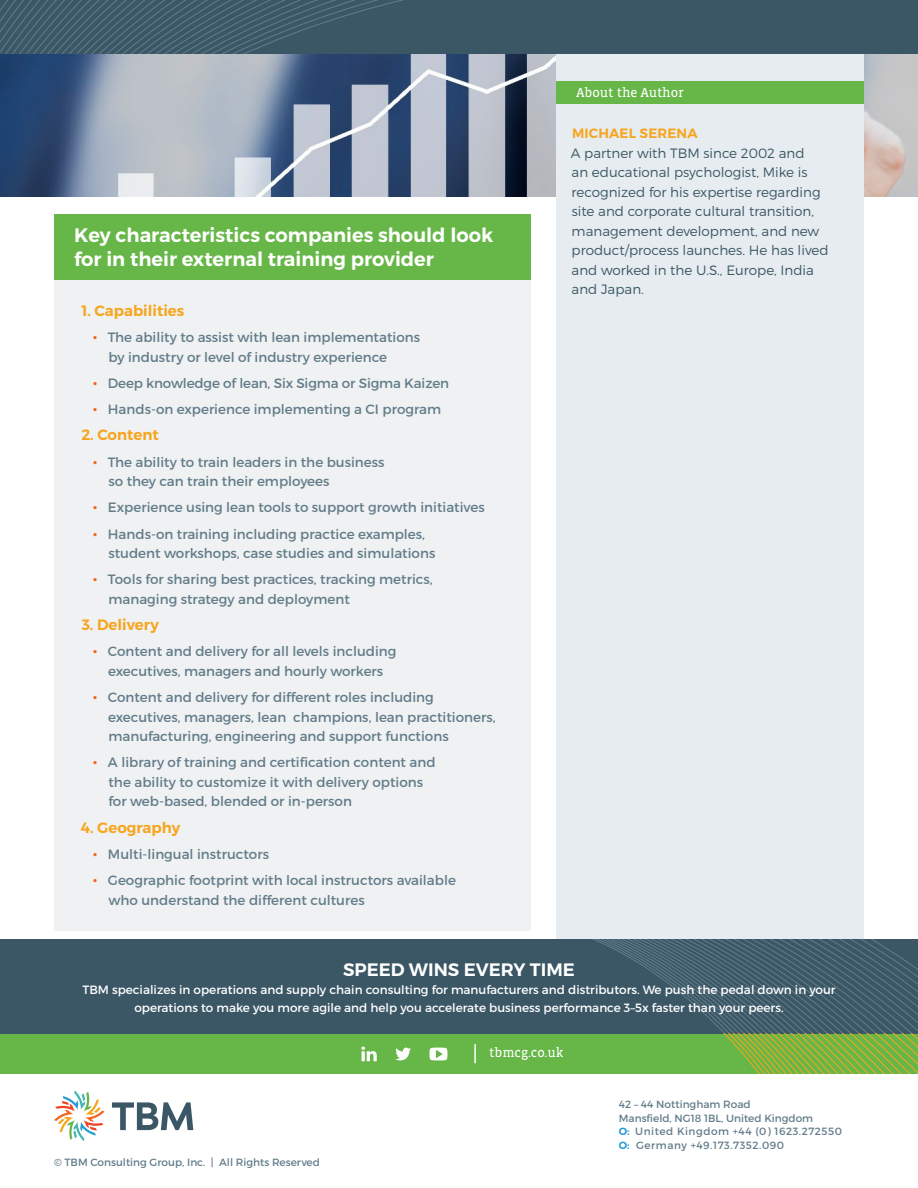
<style>
.page{position:relative;width:918px;height:1188px;background:#fff}
.page>*{position:absolute;margin:0;border:0;box-sizing:border-box;transform-origin:0 0}
.t1{font:600 19.5px/24px "Montserrat";color:#fff}
.t2{font:600 18px "Montserrat";color:#fff}
.t3{font:600 15px "Montserrat";color:#f7a51e}
.t4{font:13.5px/19.5px "Montserrat";color:#627c8a}
.t5{font:300 13.5px/19.5px "Montserrat";color:#3b5765}
.t6{font:13.5px "Vista Slab OT";color:#fff}
.t7{font:600 13.5px "Montserrat";letter-spacing:.01em;color:#f7a51e}
.t8{font:12px/18px "Montserrat";color:#fff;text-align:center}
.t9{font:10.5px/13.5px "Montserrat";color:#627c8a}
.s1{font-size:16.5px;color:#f26523}
.s2{font-weight:600;color:#269cd3}
</style>
<div class="page">
<div style="left:54px;top:273px;width:476px;height:658px;background:#eff1f2"></div>
<div style="left:54px;top:214px;width:476px;height:66px;background:#67b748"></div>
<div style="left:0;top:0;width:918px;height:54px;background:#3b5765"></div>
<svg style="left:0;top:0;width:404px;height:54px"></svg>
<img style="left:0;top:54px;width:918px;height:143px">
<div style="left:556px;top:54px;width:308px;height:946px;background:#e6ecef"></div>
<div style="left:556px;top:81px;width:308px;height:23px;background:#67b748"></div>
<div style="left:0;top:939px;width:918px;height:95px;background:#3b5765"></div>
<svg style="left:592px;top:939px;width:326px;height:95px"></svg>
<svg style="left:112px;top:1102px;width:81px;height:28px"></svg>
<svg style="left:54px;top:1091px;width:51px;height:50px"></svg>
<div style="left:0;top:1034px;width:918px;height:39px;background:#67b748"></div>
<svg style="left:361px;top:1034px;width:557px;height:39px"></svg>
<h1 class="t1" style="left:74px;top:223px;width:421px">Key characteristics companies should look for in their external training provider</h1>
<p class="t3" style="left:81px;top:301px;width:105px">1. Capabilities</p>
<p class="t4" style="left:109px;top:327px;width:313px;text-indent:-16px"><span class="s1">•</span> The ability to assist with lean implementations by industry or level of industry experience</p>
<p class="t4" style="left:93px;top:373px;width:358px"><span class="s1">•</span> Deep knowledge of lean, Six Sigma or Sigma Kaizen</p>
<p class="t4" style="left:93px;top:399px;width:350px"><span class="s1">•</span> Hands-on experience implementing a CI program</p>
<p class="t3" style="left:81px;top:426px;width:79px">2. Content</p>
<p class="t4" style="left:108px;top:452px;width:278px;text-indent:-16px"><span class="s1">•</span> The ability to train leaders in the business so they can train their employees</p>
<p class="t4" style="left:93px;top:498px;width:393px"><span class="s1">•</span> Experience using lean tools to support growth initiatives</p>
<p class="t4" style="left:108px;top:524px;width:328px;text-indent:-16px"><span class="s1">•</span> Hands-on training including practice examples, student workshops, case studies and simulations</p>
<p class="t4" style="left:108px;top:570px;width:326px;text-indent:-16px"><span class="s1">•</span> Tools for sharing best practices, tracking metrics, managing strategy and deployment</p>
<p class="t3" style="left:82px;top:615px;width:79px">3. Delivery</p>
<p class="t4" style="left:93px;top:642px;width:305px;text-align:center"><span class="s1">•</span> Content and delivery for all levels including executives, managers and hourly workers</p>
<p class="t4" style="left:108px;top:687px;width:389px;text-indent:-15px"><span class="s1">•</span> Content and delivery for different roles including executives, managers, lean champions, lean practitioners, manufacturing, engineering and support functions</p>
<p class="t4" style="left:108px;top:753px;width:329px;text-indent:-16px"><span class="s1">•</span> A library of training and certification content and the ability to customize it with delivery options for web-based, blended or in-person</p>
<p class="t3" style="left:81px;top:818px;width:101px">4. Geography</p>
<p class="t4" style="left:93px;top:844px;width:178px"><span class="s1">•</span> Multi-lingual instructors</p>
<p class="t4" style="left:108px;top:870px;width:349px;text-indent:-16px"><span class="s1">•</span> Geographic footprint with local instructors available who understand the different cultures</p>
<p class="t6" style="left:576px;top:85px;width:109px">About the Author</p>
<p class="t7" style="left:572px;top:125px;width:127px">MICHAEL SERENA</p>
<p class="t5" style="left:571px;top:143px;width:259px">A partner with TBM since 2002 and<br>an educational psychologist, Mike is recognized for his expertise regarding site and corporate cultural transition, management development, and new product/process launches. He has lived and worked in the U.S., Europe, India and Japan.</p>
<h2 class="t2" style="left:343px;top:958px;width:233px">SPEED WINS EVERY TIME</h2>
<p class="t8" style="left:82px;top:981px;width:755px">TBM specializes in operations and supply chain consulting for manufacturers and distributors. We push the pedal down in your operations to make you more agile and help you accelerate business performance 3–5x faster than your peers.</p>
<p class="t9" style="left:54px;top:1155px;width:267px">© TBM Consulting Group, Inc. | All Rights Reserved</p>
<p class="t6" style="left:489px;top:1046px;width:76px">tbmcg.co.uk</p>
<p class="t9" style="left:619px;top:1098px;width:225px">42 – 44 Nottingham Road<br>Mansfield, NG18 1BL, United Kingdom<br><span class="s2">O:</span> United Kingdom +44 (0) 1623.272550<br><span class="s2">O:</span> Germany +49.173.7352.090</p>
</div>
